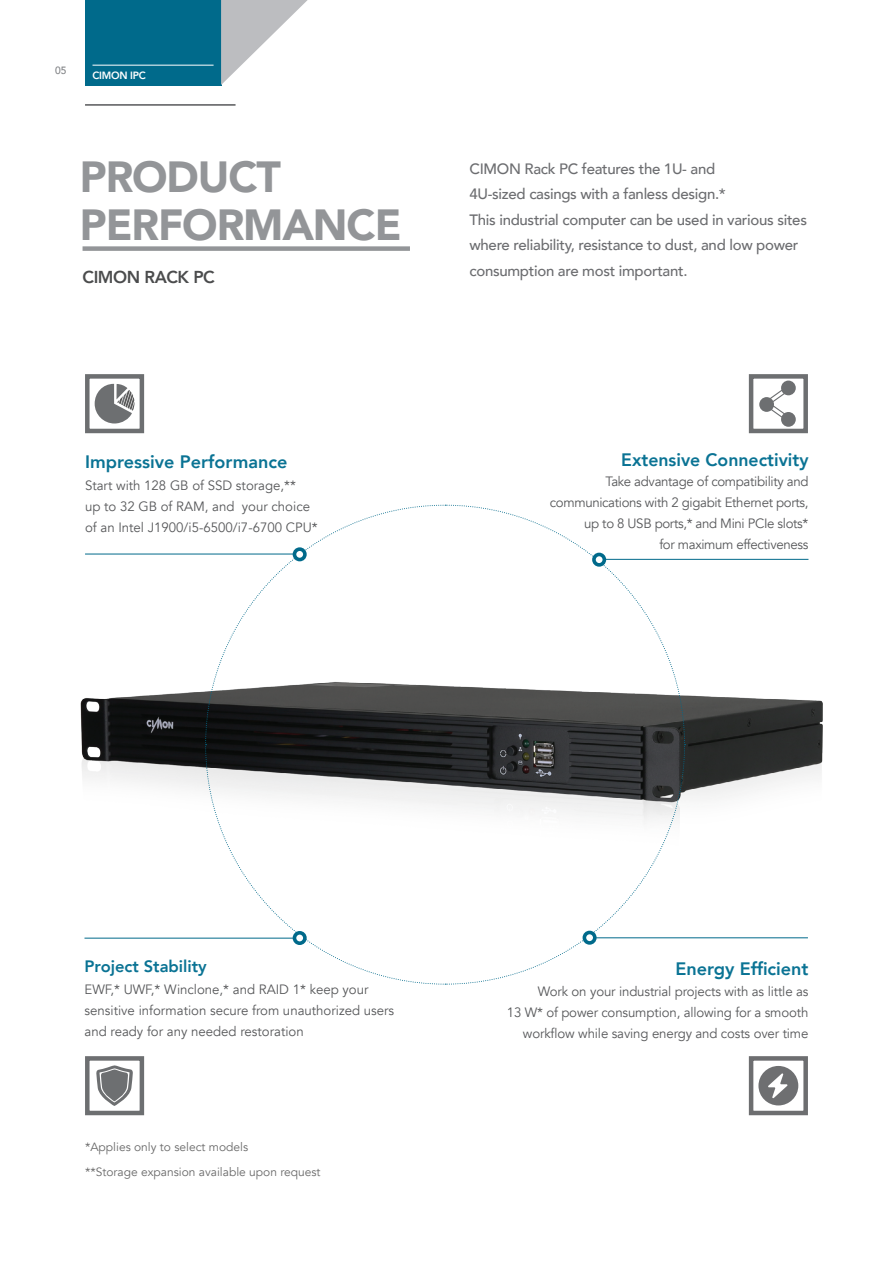
<style>
.page{position:relative;width:893px;height:1263px;background:#fff}
.page>*{position:absolute;margin:0;border:0;box-sizing:border-box;transform-origin:0 0}
.Main_Header{font:900 43.5px "Avenir";letter-spacing:-.025em;color:#939598}
.t1{font:800 18px "Avenir";color:#0a7394}
.sub_header{font:800 17.25px "Avenir";letter-spacing:-.025em;color:#4b4c4d}
.t2{font:800 16.5px "Avenir";color:#0a7394}
.Description{font:500 15px/25.5px "Avenir";letter-spacing:-.02em;color:#6c6d70}
.t3{font:13.5px/21px "Avenir";letter-spacing:-.01em;color:#57585a}
.Chart{font:12px "Avenir";color:#6a6a6a}
.t4{font:800 10.5px "Avenir";letter-spacing:-.025em;color:#fff}
.t5{font:500 10.5px "Avenir";color:#808285}
</style>
<div class="page">
<div style="left:85px;top:0;width:136px;height:85px;background:#006a8b"></div>
<svg style="left:221px;top:0;width:87px;height:85px"></svg>
<hr style="left:92px;top:65px;width:122px;height:1px;background:#fff">
<div style="left:83px;top:246px;width:327px;height:5px;background:#939598"></div>
<hr style="left:85px;top:104px;width:151px;height:2px;background:#57585a">
<img style="left:80px;top:553px;width:743px;height:252px">
<svg style="left:446px;top:745px;width:239px;height:240px"></svg>
<svg style="left:445px;top:504px;width:240px;height:239px"></svg>
<svg style="left:205px;top:504px;width:239px;height:240px"></svg>
<svg style="left:205px;top:746px;width:240px;height:239px"></svg>
<hr style="left:85px;top:554px;width:209px;height:1px;background:#006a8b">
<div style="left:294px;top:933px;width:11px;height:10px;background:#fff;border-radius:50%"></div>
<div style="left:293px;top:931px;width:14px;height:14px;border:4px solid #006a8b;border-radius:50%"></div>
<div style="left:294px;top:549px;width:11px;height:10px;background:#fff;border-radius:50%"></div>
<div style="left:293px;top:547px;width:14px;height:14px;border:4px solid #006a8b;border-radius:50%"></div>
<hr style="left:84px;top:938px;width:210px;height:1px;background:#006a8b">
<hr style="left:599px;top:559px;width:209px;height:1px;background:#006a8b">
<hr style="left:590px;top:937px;width:218px;height:1px;background:#006a8b">
<div style="left:594px;top:554px;width:10px;height:11px;background:#fff;border-radius:50%"></div>
<div style="left:592px;top:553px;width:14px;height:14px;border:4px solid #006a8b;border-radius:50%"></div>
<div style="left:584px;top:932px;width:11px;height:11px;background:#fff;border-radius:50%"></div>
<div style="left:583px;top:931px;width:14px;height:14px;border:4px solid #006a8b;border-radius:50%"></div>
<div style="left:749px;top:374px;width:59px;height:59px;background:#fff;border:4px solid #6d6f71"></div>
<div style="left:85px;top:374px;width:59px;height:59px;background:#fff;border:4px solid #6d6f71"></div>
<svg style="left:759px;top:381px;width:37px;height:46px"></svg>
<svg style="left:95px;top:384px;width:39px;height:39px"></svg>
<div style="left:85px;top:1056px;width:59px;height:59px;background:#fff;border:4px solid #6d6f71"></div>
<div style="left:749px;top:1056px;width:59px;height:59px;background:#fff;border:4px solid #6d6e70"></div>
<svg style="left:96px;top:1065px;width:37px;height:41px"></svg>
<svg style="left:758px;top:1066px;width:40px;height:39px"></svg>
<p class="t5" style="left:55px;top:61px;width:13px">05</p>
<p class="t4" style="left:92px;top:67px;width:55px">CIMON IPC</p>
<p class="Main_Header" style="left:80px;top:140px;width:203px">PRODUCT</p>
<p class="Main_Header" style="left:80px;top:188px;width:323px">PERFORMANCE</p>
<p class="sub_header" style="left:83px;top:264px;width:134px">CIMON RACK PC</p>
<p class="t1" style="left:85px;top:448px;width:204px">Impressive Performance</p>
<p class="t3" style="left:85px;top:475px;width:212px">Start with 128 GB of SSD storage,**</p>
<p class="t3" style="left:85px;top:496px;width:234px">up to 32 GB of RAM, and your choice of an Intel J1900/i5-6500/i7-6700 CPU*</p>
<p class="Description" style="left:469px;top:155px;width:247px">CIMON Rack PC features the 1U- and</p>
<p class="Description" style="left:469px;top:180px;width:258px">4U-sized casings with a fanless design.*</p>
<p class="Description" style="left:469px;top:206px;width:339px">This industrial computer can be used in various sites where reliability, resistance to dust, and low power consumption are most important.</p>
<p class="t1" style="left:621px;top:445px;width:189px">Extensive Connectivity</p>
<p class="t3" style="left:550px;top:471px;width:260px;text-align:right">Take advantage of compatibility and communications with 2 gigabit Ethernet ports, up to 8 USB ports,* and Mini PCIe slots*</p>
<p class="t3" style="left:659px;top:534px;width:151px">for maximum effectiveness</p>
<p class="t2" style="left:85px;top:953px;width:124px">Project Stability</p>
<p class="t3" style="left:85px;top:979px;width:311px">EWF,* UWF,* Winclone,* and RAID 1* keep your sensitive information secure from unauthorized users and ready for any needed restoration</p>
<p class="Chart" style="left:85px;top:1140px;width:165px">*Applies only to select models</p>
<p class="Chart" style="left:85px;top:1164px;width:237px">**Storage expansion available upon request</p>
<p class="t1" style="left:675px;top:955px;width:135px">Energy Efficient</p>
<p class="t3" style="left:538px;top:981px;width:272px">Work on your industrial projects with as little as</p>
<p class="t3" style="left:507px;top:1002px;width:303px;text-align:right">13 W* of power consumption, allowing for a smooth workflow while saving energy and costs over time</p>
</div>
